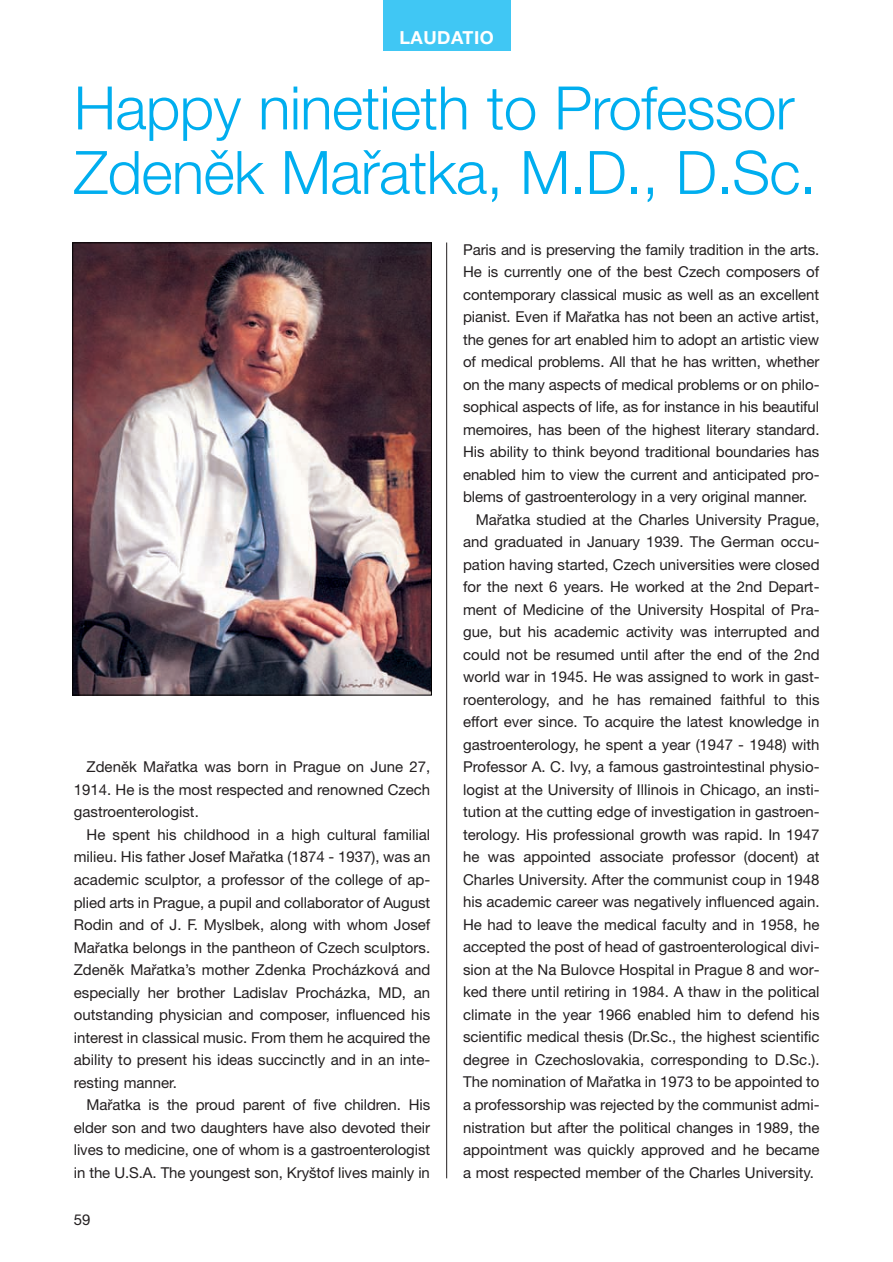
<style>
.page{position:relative;width:893px;height:1262px;background:#fff}
.page>*{position:absolute;margin:0;border:0;box-sizing:border-box;transform-origin:0 0}
.t1{font:300 60px/64.5px "Helvetica Neue CE";letter-spacing:-.01em;color:#00aeef}
.t2{font:700 18px "Helvetica Neue CE";letter-spacing:.025em;color:#fff}
.t3{font:15px/22.5px "Helvetica Neue CE";color:#231f20;text-align:justify}
</style>
<div class="page">
<div style="left:383px;top:0;width:127px;height:51px;background:#40c7f4"></div>
<hr style="left:446px;top:242px;width:1px;height:936px;background:#231f20">
<img style="left:74px;top:244px;width:356px;height:449px">
<p class="t2" style="left:399px;top:31px;width:96px">LAUDATIO</p>
<h1 class="t1" style="left:74px;top:83px;width:744px">Happy ninetieth to Professor<br>Zdenûk Mafiatka, M.D., D.Sc.</h1>
<p class="t3" style="left:74px;top:757px;width:358px;text-indent:13px">Zdeněk Mařatka was born in Prague on June 27, 1914. He is the most respected and renowned Czech gastroenterologist.</p>
<p class="t3" style="left:74px;top:825px;width:358px;text-indent:13px">He spent his childhood in a high cultural familial milieu. His father Josef Mařatka (1874 - 1937), was an academic sculptor, a professor of the college of ap&shy;plied arts in Prague, a pupil and collaborator of August Rodin and of J. F. Myslbek, along with whom Josef Mařatka belongs in the pantheon of Czech sculptors.<br>Zdeněk Mařatka’s mother Zdenka Procházková and especially her brother Ladislav Procházka, MD, an outstanding physician and composer, influenced his interest in classical music. From them he acquired the ability to present his ideas succinctly and in an inte&shy;resting manner.</p>
<p class="t3" style="left:74px;top:1095px;width:358px;text-indent:13px">Mařatka is the proud parent of five children. His elder son and two daughters have also devoted their lives to medicine, one of whom is a gastroenterologist in the U.S.A. The youngest son, Kryštof lives mainly in</p>
<p class="t3" style="left:74px;top:1209px;width:18px">59</p>
<p class="t3" style="left:463px;top:240px;width:357px">Paris and is preserving the family tradition in the arts.</p>
<p class="t3" style="left:463px;top:262px;width:357px">He is currently one of the best Czech composers of</p>
<p class="t3" style="left:463px;top:285px;width:357px">contemporary classical music as well as an excellent</p>
<p class="t3" style="left:463px;top:307px;width:357px">pianist. Even if Mařatka has not been an active artist,</p>
<p class="t3" style="left:463px;top:330px;width:357px">the genes for art enabled him to adopt an artistic view</p>
<p class="t3" style="left:463px;top:352px;width:358px">of medical problems. All that he has written, whether</p>
<p class="t3" style="left:463px;top:375px;width:358px">on the many aspects of medical problems or on philo-</p>
<p class="t3" style="left:463px;top:397px;width:357px">sophical aspects of life, as for instance in his beautiful</p>
<p class="t3" style="left:463px;top:420px;width:358px">memoires, has been of the highest literary standard.</p>
<p class="t3" style="left:463px;top:442px;width:357px">His ability to think beyond traditional boundaries has</p>
<p class="t3" style="left:463px;top:465px;width:358px">enabled him to view the current and anticipated pro-</p>
<p class="t3" style="left:463px;top:487px;width:345px">blems of gastroenterology in a very original manner.</p>
<p class="t3" style="left:476px;top:510px;width:345px">Mařatka studied at the Charles University Prague,</p>
<p class="t3" style="left:463px;top:532px;width:358px">and graduated in January 1939. The German occu-</p>
<p class="t3" style="left:463px;top:555px;width:358px">pation having started, Czech universities were closed</p>
<p class="t3" style="left:463px;top:577px;width:358px">for the next 6 years. He worked at the 2nd Depart-</p>
<p class="t3" style="left:463px;top:600px;width:358px">ment of Medicine of the University Hospital of Pra-</p>
<p class="t3" style="left:463px;top:622px;width:358px">gue, but his academic activity was interrupted and</p>
<p class="t3" style="left:463px;top:645px;width:358px">could not be resumed until after the end of the 2nd</p>
<p class="t3" style="left:463px;top:667px;width:358px">world war in 1945. He was assigned to work in gast-</p>
<p class="t3" style="left:463px;top:690px;width:358px">roenterology, and he has remained faithful to this</p>
<p class="t3" style="left:463px;top:712px;width:358px">effort ever since. To acquire the latest knowledge in</p>
<p class="t3" style="left:463px;top:735px;width:358px">gastroenterology, he spent a year (1947 - 1948) with</p>
<p class="t3" style="left:463px;top:757px;width:358px">Professor A. C. Ivy, a famous gastrointestinal physio-</p>
<p class="t3" style="left:463px;top:780px;width:358px">logist at the University of Illinois in Chicago, an insti-</p>
<p class="t3" style="left:463px;top:802px;width:358px">tution at the cutting edge of investigation in gastroen-</p>
<p class="t3" style="left:463px;top:825px;width:358px">terology. His professional growth was rapid. In 1947</p>
<p class="t3" style="left:463px;top:847px;width:358px">he was appointed associate professor (docent) at</p>
<p class="t3" style="left:463px;top:870px;width:358px">Charles University. After the communist coup in 1948</p>
<p class="t3" style="left:463px;top:892px;width:358px">his academic career was negatively influenced again.</p>
<p class="t3" style="left:463px;top:915px;width:358px">He had to leave the medical faculty and in 1958, he</p>
<p class="t3" style="left:463px;top:937px;width:358px">accepted the post of head of gastroenterological divi-</p>
<p class="t3" style="left:463px;top:960px;width:358px">sion at the Na Bulovce Hospital in Prague 8 and wor-</p>
<p class="t3" style="left:463px;top:982px;width:358px">ked there until retiring in 1984. A thaw in the political</p>
<p class="t3" style="left:463px;top:1005px;width:358px">climate in the year 1966 enabled him to defend his</p>
<p class="t3" style="left:463px;top:1027px;width:358px">scientific medical thesis (Dr.Sc., the highest scientific</p>
<p class="t3" style="left:463px;top:1050px;width:358px">degree in Czechoslovakia, corresponding to D.Sc.).</p>
<p class="t3" style="left:463px;top:1072px;width:358px">The nomination of Mařatka in 1973 to be appointed to</p>
<p class="t3" style="left:463px;top:1095px;width:358px">a professorship was rejected by the communist admi-</p>
<p class="t3" style="left:463px;top:1117px;width:358px">nistration but after the political changes in 1989, the</p>
<p class="t3" style="left:463px;top:1140px;width:358px">appointment was quickly approved and he became</p>
<p class="t3" style="left:463px;top:1162px;width:352px">a most respected member of the Charles University.</p>
</div>
